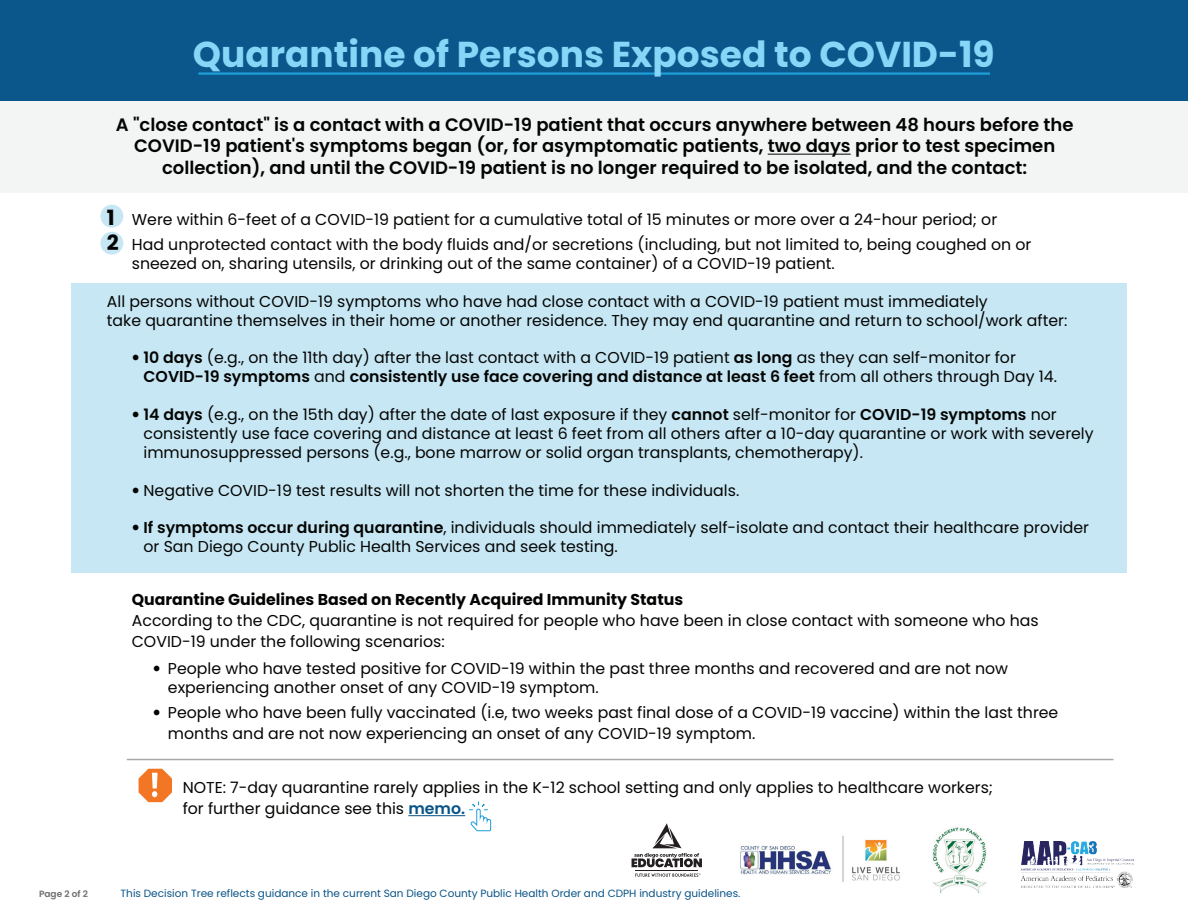
<style>
.page{position:relative;width:1188px;height:918px;background:#fff}
.page>*{position:absolute;margin:0;border:0;box-sizing:border-box;transform-origin:0 0}
.t1{font:700 36px "Poppins";color:#86d6f7}
.t2{font:600 18px/21.6px "Poppins";color:#040503;text-align:center}
.t3{font:15.75px/18.9px "Poppins";color:#040503}
.t4{font:700 15.75px "Poppins";color:#040503}
.t5{font:10.5px "Poppins";color:#085487}
.t6{font:600 9px "Poppins";color:#6d6e71}
.s1{font-weight:700;font-size:21px}
.s2{font-family:"Avenir"}
.s3{font-weight:600}
.s4{font-weight:600;color:#085487}
</style>
<div class="page">
<div style="left:71px;top:283px;width:1055px;height:290px;background:#c7e7f5"></div>
<div style="left:100px;top:232px;width:23px;height:23px;background:#c7e7f5;border-radius:50%"></div>
<div style="left:100px;top:205px;width:23px;height:23px;background:#c7e7f5;border-radius:50%"></div>
<div style="left:0;top:0;width:1188px;height:108px;background:#0b568b"></div>
<div style="left:0;top:101px;width:1188px;height:91px;background:#f3f5f5"></div>
<img style="left:740px;top:836px;width:160px;height:46px">
<img style="left:1021px;top:842px;width:113px;height:46px">
<hr style="left:635px;top:870px;width:63px;height:1px;background:#231f20">
<svg style="left:632px;top:823px;width:70px;height:44px"></svg>
<svg style="left:635px;top:873px;width:66px;height:4px"></svg>
<img style="left:933px;top:827px;width:54px;height:66px">
<hr style="left:768px;top:154px;width:83px;height:1px;background:#040503">
<hr style="left:408px;top:815px;width:57px;height:1px;background:#085487">
<svg style="left:139px;top:769px;width:33px;height:33px"></svg>
<svg style="left:469px;top:802px;width:23px;height:30px"></svg>
<hr style="left:198px;top:72px;width:792px;height:3px;background:#1e9ed9">
<hr style="left:127px;top:759px;width:986px;height:1px;background:#a7a9ac">
<h1 class="t1" style="left:193px;top:34px;width:803px">Quarantine of Persons Exposed to COVID-19</h1>
<p class="t2" style="left:116px;top:114px;width:959px">A "close contact" is a contact with a COVID-19 patient that occurs anywhere between 48 hours before the<br>COVID-19 patient's symptoms began (or, for asymptomatic patients, two days prior to test specimen collection), and until the COVID-19 patient is no longer required to be isolated, and the contact:</p>
<p class="t3" style="left:107px;top:207px;width:926px;line-height:25.2px"><span class="s1">1</span> Were within 6-feet of a COVID-19 patient for a cumulative total of 15 minutes or more over a 24-hour period; or<br><span class="s1">2</span> Had unprotected contact with the body fluids and/or secretions (including, but not limited to, being coughed on or</p>
<p class="t3" style="left:132px;top:254px;width:705px">sneezed on, sharing utensils, or drinking out of the same container) of a COVID-19 patient.</p>
<p class="t3" style="left:107px;top:292px;width:962px">All persons without COVID-19 symptoms who have had close contact with a COVID-19 patient must immediately<br>take quarantine themselves in their home or another residence. They may end quarantine and return to school/work after:</p>
<p class="t3" style="left:144px;top:349px;width:915px;text-indent:-12px"><span class="s2">•</span> <span class="s3">10 days</span> (e.g., on the 11th day) after the last contact with a COVID-19 patient <span class="s3">as long</span> as they can self-monitor for<br><span class="s3">COVID-19 symptoms</span> and <span class="s3">consistently use face covering and distance at least 6 feet</span> from all others through Day 14.</p>
<p class="t3" style="left:144px;top:405px;width:952px;text-indent:-12px"><span class="s2">•</span> <span class="s3">14 days</span> (e.g., on the 15th day) after the date of last exposure if they <span class="s3">cannot</span> self-monitor for <span class="s3">COVID-19 symptoms</span> nor consistently use face covering and distance at least 6 feet from all others after a 10-day quarantine or work with severely immunosuppressed persons (e.g., bone marrow or solid organ transplants, chemotherapy).</p>
<p class="t3" style="left:132px;top:481px;width:609px"><span class="s2">•</span> Negative COVID-19 test results will not shorten the time for these individuals.</p>
<p class="t3" style="left:144px;top:519px;width:947px;text-indent:-12px"><span class="s2">•</span> <span class="s3">If symptoms occur during quarantine</span>, individuals should immediately self-isolate and contact their healthcare provider or San Diego County Public Health Services and seek testing.</p>
<p class="t4" style="left:132px;top:590px;width:553px">Quarantine Guidelines Based on Recently Acquired Immunity Status</p>
<p class="t3" style="left:132px;top:610px;width:909px;line-height:21px">According to the CDC, quarantine is not required for people who have been in close contact with someone who has<br>COVID-19 under the following scenarios:</p>
<p class="t3" style="left:168px;top:659px;width:842px;text-indent:-15px"><span class="s2">•</span> People who have tested positive for COVID-19 within the past three months and recovered and are not now experiencing another onset of any COVID-19 symptom.</p>
<p class="t3" style="left:168px;top:702px;width:892px;line-height:21px;text-indent:-15px"><span class="s2">•</span> People who have been fully vaccinated (i.e, two weeks past final dose of a COVID-19 vaccine) within the last three months and are not now experiencing an onset of any COVID-19 symptom.</p>
<p class="t3" style="left:183px;top:777px;width:812px;line-height:21px">NOTE: 7-day quarantine rarely applies in the K-12 school setting and only applies to healthcare workers; for further guidance see this <span class="s4">memo.</span></p>
<p class="t6" style="left:39px;top:889px;width:50px">Page 2 of 2</p>
<p class="t5" style="left:121px;top:888px;width:621px">This Decision Tree reflects guidance in the current San Diego County Public Health Order and CDPH industry guidelines.</p>
</div>
